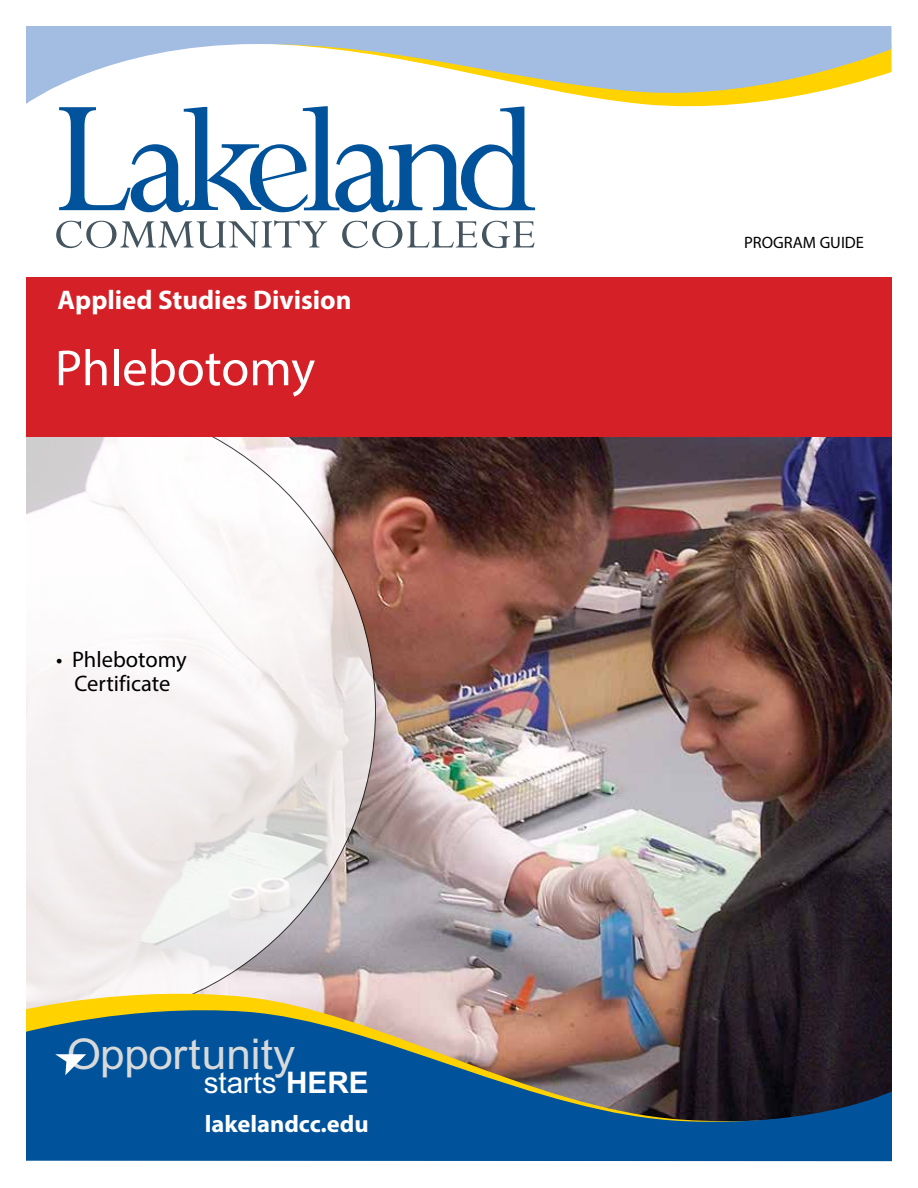
<style>
.page{position:relative;width:918px;height:1188px;background:#fff}
.page>*{position:absolute;margin:0;border:0;box-sizing:border-box;transform-origin:0 0}
.t1{font:51px "Myriad Pro";color:#fff}
.t2{font:42.3px "Arial";color:#d8d9da;scale:1.04 1}
.t3{font:29.7px "Arial";color:#fff}
.t4{font:700 27px "Myriad Pro";color:#fff}
.t5{font:700 24px "Myriad Pro";color:#fff}
.t6{font:22.5px/24px "Myriad Pro";color:#000;text-align:center}
.t7{font:16.5px "Myriad Pro";color:#000}
.s1{font-weight:700}
</style>
<div class="page">
<img style="left:376px;top:437px;width:516px;height:549px">
<svg style="left:26px;top:437px;width:350px;height:549px"></svg>
<div style="left:25px;top:277px;width:867px;height:160px;background:#d52027"></div>
<img style="left:26px;top:986px;width:866px;height:18px">
<svg style="left:26px;top:1004px;width:866px;height:158px;background:#2f5779"></svg>
<svg style="left:26px;top:26px;width:866px;height:78px"></svg>
<svg style="left:56px;top:220px;width:271px;height:28px"></svg>
<svg style="left:342px;top:221px;width:193px;height:27px"></svg>
<svg style="left:59px;top:106px;width:476px;height:106px"></svg>
<div style="left:0;top:0;width:26px;height:1168px;background:#fff"></div>
<svg style="left:55px;top:1054px;width:31px;height:21px"></svg>
<p class="t4" style="left:58px;top:282px;width:296px">Applied Studies Division</p>
<h1 class="t1" style="left:55px;top:337px;width:262px">Phlebotomy</h1>
<p class="t6" style="left:56px;top:647px;width:132px">• Phlebotomy<br>Certificate</p>
<h2 class="t2" style="left:67px;top:1027px;width:221px">Opportunity</h2>
<h3 class="t3" style="left:204px;top:1063px;width:166px">starts <span class="s1">HERE</span></h3>
<p class="t5" style="left:205px;top:1109px;width:165px">lakelandcc.edu</p>
<p class="t7" style="left:744px;top:233px;width:121px">PROGRAM GUIDE</p>
</div>
